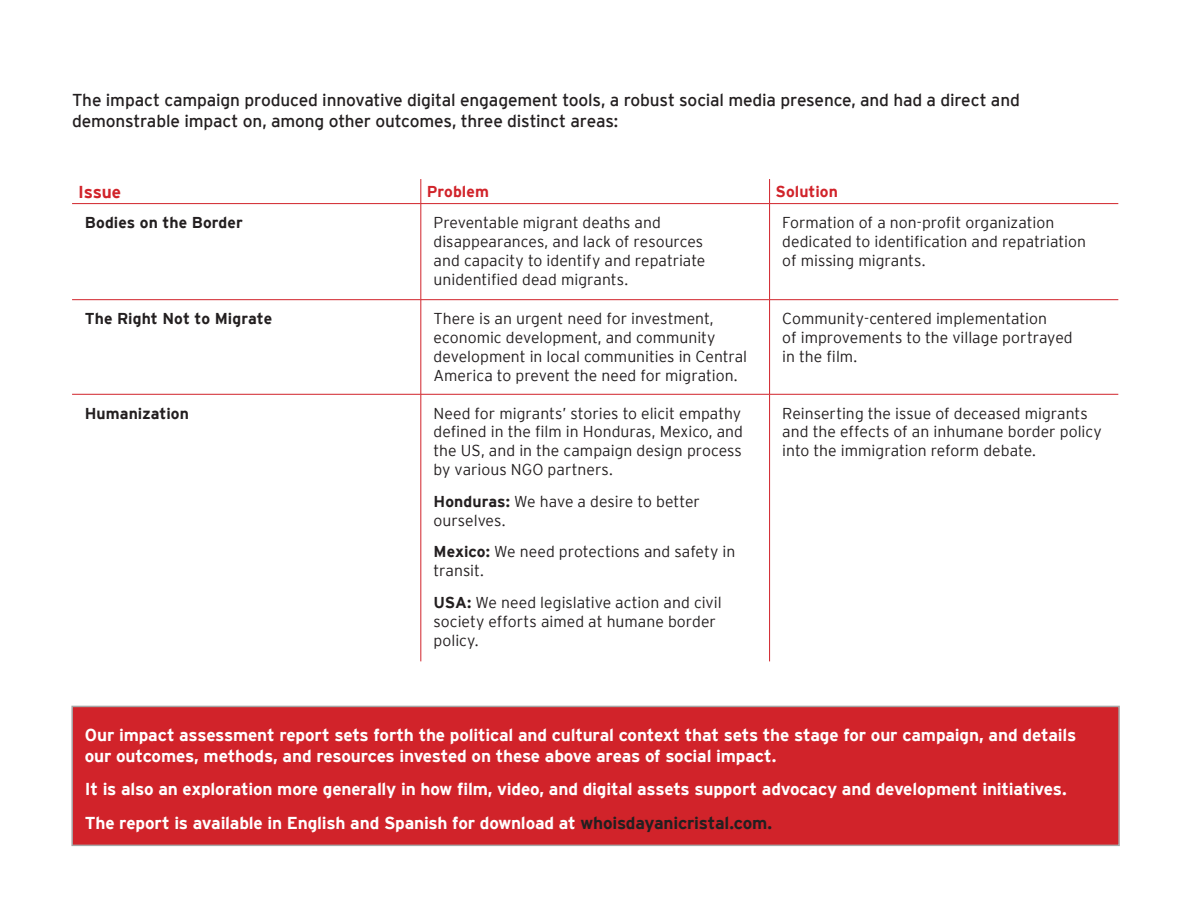
<style>
.page{position:relative;width:1188px;height:918px;background:#fff}
.page>*{position:absolute;margin:0;border:0;box-sizing:border-box;transform-origin:0 0}
.Section_Body{font:700 17.25px/20.7px "Interstate Plus";letter-spacing:-.01em;color:#fff}
.Section_Body-2{font:17.25px/20.7px "Interstate Plus";letter-spacing:-.01em;color:#231f20}
.Section_Body-3{font:700 17.25px "Interstate Plus";letter-spacing:-.01em;color:#d1232a}
.Section_Body-4{font:300 15.75px/18.9px "Interstate Plus";color:#231f20}
.Section_Body-5{font:700 15.75px "Interstate Plus";letter-spacing:.005em;color:#231f20}
.Section_Body-6{font:700 15.75px "Interstate Plus";letter-spacing:.005em;color:#d1232a}
.s1{font-weight:700}
.s2{color:#231f20}
</style>
<div class="page">
<div style="left:71px;top:706px;width:1049px;height:140px;background:#d1232a;border:2px solid #a6a6a6"></div>
<hr style="left:421px;top:203px;width:349px;height:1px;background:#d1232a">
<hr style="left:421px;top:299px;width:349px;height:1px;background:#d1232a">
<hr style="left:421px;top:394px;width:349px;height:1px;background:#d1232a">
<svg style="left:421px;top:179px;width:1px;height:24px"></svg>
<hr style="left:72px;top:203px;width:349px;height:1px;background:#d1232a">
<hr style="left:421px;top:204px;width:1px;height:96px;background:#d1232a">
<hr style="left:72px;top:299px;width:349px;height:1px;background:#d1232a">
<hr style="left:421px;top:300px;width:1px;height:94px;background:#d1232a">
<hr style="left:72px;top:394px;width:349px;height:1px;background:#d1232a">
<hr style="left:421px;top:394px;width:1px;height:267px;background:#d1232a">
<svg style="left:769px;top:179px;width:1px;height:24px"></svg>
<hr style="left:770px;top:203px;width:348px;height:1px;background:#d1232a">
<hr style="left:769px;top:204px;width:1px;height:96px;background:#d1232a">
<hr style="left:770px;top:299px;width:348px;height:1px;background:#d1232a">
<hr style="left:769px;top:300px;width:1px;height:94px;background:#d1232a">
<hr style="left:770px;top:394px;width:348px;height:1px;background:#d1232a">
<hr style="left:769px;top:394px;width:1px;height:267px;background:#d1232a">
<p class="Section_Body-2" style="left:72px;top:90px;width:949px">The impact campaign produced innovative digital engagement tools, a robust social media presence, and had a direct and demonstrable impact on, among other outcomes, three distinct areas:</p>
<p class="Section_Body-3" style="left:78px;top:182px;width:45px">Issue</p>
<p class="Section_Body-6" style="left:427px;top:182px;width:64px">Problem</p>
<p class="Section_Body-6" style="left:776px;top:182px;width:64px">Solution</p>
<p class="Section_Body-5" style="left:85px;top:214px;width:160px">Bodies on the Border</p>
<p class="Section_Body-4" style="left:434px;top:213px;width:273px">Preventable migrant deaths and disappearances, and lack of resources and capacity to identify and repatriate unidentified dead migrants.</p>
<p class="Section_Body-4" style="left:782px;top:213px;width:305px">Formation of a non-profit organization dedicated to identification and repatriation of missing migrants.</p>
<p class="Section_Body-5" style="left:85px;top:310px;width:189px">The Right Not to Migrate</p>
<p class="Section_Body-4" style="left:434px;top:309px;width:315px">There is an urgent need for investment, economic development, and community development in local communities in Central America to prevent the need for migration.</p>
<p class="Section_Body-4" style="left:782px;top:309px;width:292px">Community-centered implementation<br>of improvements to the village portrayed in the film.</p>
<p class="Section_Body-5" style="left:85px;top:404px;width:106px">Humanization</p>
<p class="Section_Body-4" style="left:434px;top:403px;width:311px">Need for migrants’ stories to elicit empathy defined in the film in Honduras, Mexico, and the US, and in the campaign design process by various NGO partners.</p>
<p class="Section_Body-4" style="left:434px;top:492px;width:268px"><span class="s1">Honduras:</span> We have a desire to better ourselves.</p>
<p class="Section_Body-4" style="left:434px;top:542px;width:303px"><span class="s1">Mexico:</span> We need protections and safety in transit.</p>
<p class="Section_Body-4" style="left:434px;top:593px;width:290px"><span class="s1">USA:</span> We need legislative action and civil society efforts aimed at humane border policy.</p>
<p class="Section_Body-4" style="left:782px;top:403px;width:321px">Reinserting the issue of deceased migrants and the effects of an inhumane border policy into the immigration reform debate.</p>
<p class="Section_Body" style="left:85px;top:725px;width:993px">Our impact assessment report sets forth the political and cultural context that sets the stage for our campaign, and details our outcomes, methods, and resources invested on these above areas of social impact.</p>
<p class="Section_Body" style="left:85px;top:779px;width:983px">It is also an exploration more generally in how film, video, and digital assets support advocacy and development initiatives.</p>
<p class="Section_Body" style="left:85px;top:812px;width:689px">The report is available in English and Spanish for download at <span class="s2">whoisdayanicristal.com.</span></p>
</div>
